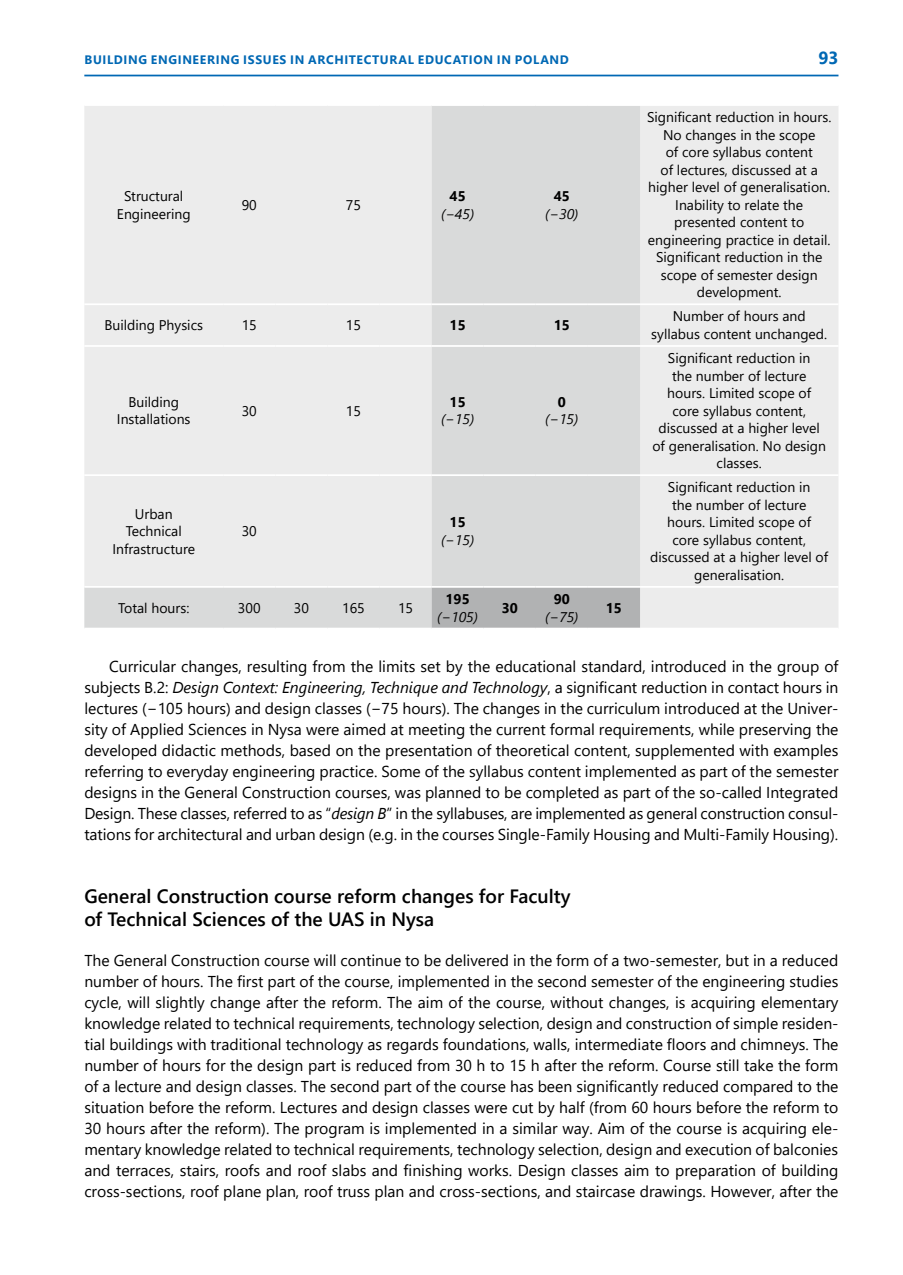
<style>
.page{position:relative;width:903px;height:1275px;background:#fff}
.page>*{position:absolute;margin:0;border:0;box-sizing:border-box;transform-origin:0 0}
.t1{font:600 19.25px/22.8px "Segoe UI";color:#000}
.t2{font:700 17.5px "Segoe UI";color:#0068b4}
.t3{font:15.75px/21px "Segoe UI";color:#000;text-align:justify}
.t4{font:14px/17.5px "Segoe UI";color:#000;text-align:center}
.t5{font:italic 14px "Segoe UI";color:#000}
.t6{font:700 14px "Segoe UI";color:#000}
.t7{font:700 12.25px "Segoe UI";letter-spacing:.055em;color:#0068b4}
.s1{font-style:italic}
</style>
<div class="page">
<hr style="left:84px;top:75px;width:754px;height:1px;background:#0068b4">
<div style="left:640px;top:106px;width:198px;height:522px;background:#ececec"></div>
<svg style="left:84px;top:106px;width:556px;height:522px;background:#e4e4e4"></svg>
<div style="left:432px;top:588px;width:208px;height:40px;background:#b1b2b3"></div>
<hr style="left:84px;top:303px;width:139px;height:2px;background:#fff">
<hr style="left:223px;top:303px;width:52px;height:2px;background:#fff">
<hr style="left:275px;top:303px;width:52px;height:2px;background:#fff">
<hr style="left:327px;top:303px;width:52px;height:2px;background:#fff">
<hr style="left:379px;top:303px;width:53px;height:2px;background:#fff">
<hr style="left:432px;top:303px;width:52px;height:2px;background:#fff">
<hr style="left:484px;top:303px;width:52px;height:2px;background:#fff">
<hr style="left:536px;top:303px;width:52px;height:2px;background:#fff">
<hr style="left:588px;top:303px;width:52px;height:2px;background:#fff">
<hr style="left:640px;top:303px;width:198px;height:2px;background:#fff">
<hr style="left:84px;top:345px;width:139px;height:2px;background:#fff">
<hr style="left:223px;top:345px;width:52px;height:2px;background:#fff">
<hr style="left:275px;top:345px;width:52px;height:2px;background:#fff">
<hr style="left:327px;top:345px;width:52px;height:2px;background:#fff">
<hr style="left:379px;top:345px;width:53px;height:2px;background:#fff">
<hr style="left:432px;top:345px;width:52px;height:2px;background:#fff">
<hr style="left:484px;top:345px;width:52px;height:2px;background:#fff">
<hr style="left:536px;top:345px;width:52px;height:2px;background:#fff">
<hr style="left:588px;top:345px;width:52px;height:2px;background:#fff">
<hr style="left:640px;top:345px;width:198px;height:2px;background:#fff">
<hr style="left:84px;top:474px;width:139px;height:2px;background:#fff">
<hr style="left:223px;top:474px;width:52px;height:2px;background:#fff">
<hr style="left:275px;top:474px;width:52px;height:2px;background:#fff">
<hr style="left:327px;top:474px;width:52px;height:2px;background:#fff">
<hr style="left:379px;top:474px;width:53px;height:2px;background:#fff">
<hr style="left:432px;top:474px;width:52px;height:2px;background:#fff">
<hr style="left:484px;top:474px;width:52px;height:2px;background:#fff">
<hr style="left:536px;top:474px;width:52px;height:2px;background:#fff">
<hr style="left:588px;top:474px;width:52px;height:2px;background:#fff">
<hr style="left:640px;top:474px;width:198px;height:2px;background:#fff">
<hr style="left:84px;top:586px;width:139px;height:2px;background:#fff">
<hr style="left:223px;top:586px;width:52px;height:2px;background:#fff">
<hr style="left:275px;top:586px;width:52px;height:2px;background:#fff">
<hr style="left:327px;top:586px;width:52px;height:2px;background:#fff">
<hr style="left:379px;top:586px;width:53px;height:2px;background:#fff">
<hr style="left:432px;top:586px;width:52px;height:2px;background:#fff">
<hr style="left:484px;top:586px;width:52px;height:2px;background:#fff">
<hr style="left:536px;top:586px;width:52px;height:2px;background:#fff">
<hr style="left:588px;top:586px;width:52px;height:2px;background:#fff">
<hr style="left:640px;top:586px;width:198px;height:2px;background:#fff">
<p class="t7" style="left:85px;top:49px;width:449px">BUILDING ENGIN EERING ISSUES IN ARCHITECTURAL EDUCATION IN POLAN</p>
<p class="t7" style="left:560px;top:49px;width:11px">D</p>
<p class="t2" style="left:818px;top:42px;width:21px">93</p>
<p class="t4" style="left:117px;top:186px;width:75px">Structural<br>Engineering</p>
<p class="t4" style="left:242px;top:195px;width:17px">90</p>
<p class="t4" style="left:346px;top:195px;width:17px">75</p>
<p class="t6" style="left:450px;top:183px;width:18px">45</p>
<p class="t5" style="left:441px;top:200px;width:35px">(−45)</p>
<p class="t6" style="left:554px;top:183px;width:18px">45</p>
<p class="t5" style="left:545px;top:200px;width:35px">(−30)</p>
<p class="t4" style="left:647px;top:107px;width:186px">Significant reduction in hours.<br>No changes in the scope<br>of core syllabus content<br>of lectures, discussed at a higher level of generalisation.<br>Inability to relate the presented content to engineering practice in detail.<br>Significant reduction in the scope of semester design development.</p>
<p class="t4" style="left:104px;top:315px;width:100px">Building Physics</p>
<p class="t4" style="left:242px;top:315px;width:17px">15</p>
<p class="t4" style="left:346px;top:315px;width:17px">15</p>
<p class="t6" style="left:450px;top:312px;width:18px">15</p>
<p class="t6" style="left:554px;top:312px;width:18px">15</p>
<p class="t4" style="left:651px;top:306px;width:177px">Number of hours and syllabus content unchanged.</p>
<p class="t4" style="left:117px;top:392px;width:75px">Building<br>Installations</p>
<p class="t4" style="left:242px;top:401px;width:17px">30</p>
<p class="t4" style="left:346px;top:401px;width:17px">15</p>
<p class="t6" style="left:450px;top:389px;width:18px">15</p>
<p class="t5" style="left:441px;top:406px;width:35px">(−15)</p>
<p class="t6" style="left:558px;top:389px;width:10px">0</p>
<p class="t5" style="left:545px;top:406px;width:35px">(−15)</p>
<p class="t4" style="left:112px;top:504px;width:84px">Urban<br>Technical<br>Infrastructure</p>
<p class="t4" style="left:242px;top:521px;width:17px">30</p>
<p class="t4" style="left:118px;top:598px;width:73px">Total hours:</p>
<p class="t4" style="left:238px;top:598px;width:24px">300</p>
<p class="t4" style="left:294px;top:598px;width:17px">30</p>
<p class="t4" style="left:342px;top:598px;width:24px">165</p>
<p class="t4" style="left:398px;top:598px;width:17px">15</p>
<p class="t6" style="left:450px;top:509px;width:18px">15</p>
<p class="t5" style="left:441px;top:527px;width:35px">(−15)</p>
<p class="t6" style="left:446px;top:586px;width:26px">195</p>
<p class="t5" style="left:437px;top:603px;width:42px">(−105)</p>
<p class="t6" style="left:502px;top:595px;width:18px">30</p>
<p class="t6" style="left:554px;top:586px;width:18px">90</p>
<p class="t5" style="left:545px;top:603px;width:35px">(−75)</p>
<p class="t6" style="left:606px;top:595px;width:18px">15</p>
<p class="t4" style="left:652px;top:348px;width:175px">Significant reduction in<br>the number of lecture hours. Limited scope of core syllabus content, discussed at a higher level of generalisation. No design classes.</p>
<p class="t4" style="left:650px;top:477px;width:179px">Significant reduction in<br>the number of lecture<br>hours. Limited scope of<br>core syllabus content, discussed at a higher level of generalisation.</p>
<p class="t3" style="left:84px;top:655px;width:756px;text-indent:25px">Curricular changes, resulting from the limits set by the educational standard, introduced in the group of subjects B.2: <span class="s1">Design Context: Engineering, Technique and Technology</span>, a significant reduction in contact hours in lectures (−105 hours) and design classes (−75 hours). The changes in the curriculum introduced at the Univer&shy;sity of Applied Sciences in Nysa were aimed at meeting the current formal requirements, while preserving the developed didactic methods, based on the presentation of theoretical content, supplemented with examples referring to everyday engineering practice. Some of the syllabus content implemented as part of the semester designs in the General Construction courses, was planned to be completed as part of the so-called Integrated Design. These classes, referred to as “<span class="s1">design B</span>” in the syllabuses, are implemented as general construction consul&shy;tations for architectural and urban design (e.g. in the courses Single-Family Housing and Multi-Family Housing).</p>
<p class="t1" style="left:84px;top:883px;width:488px">General Construction course reform changes for Faculty of Technical Sciences of the UAS in Nysa</p>
<p class="t3" style="left:84px;top:949px;width:756px">The General Construction course will continue to be delivered in the form of a two-semester, but in a reduced number of hours. The first part of the course, implemented in the second semester of the engineering studies cycle, will slightly change after the reform. The aim of the course, without changes, is acquiring elementary knowledge related to technical requirements, technology selection, design and construction of simple residen&shy;tial buildings with traditional technology as regards foundations, walls, intermediate floors and chimneys. The number of hours for the design part is reduced from 30 h to 15 h after the reform. Course still take the form of a lecture and design classes. The second part of the course has been significantly reduced compared to the situation before the reform. Lectures and design classes were cut by half (from 60 hours before the reform to 30 hours after the reform). The program is implemented in a similar way. Aim of the course is acquiring ele&shy;mentary knowledge related to technical requirements, technology selection, design and execution of balconies and terraces, stairs, roofs and roof slabs and finishing works. Design classes aim to preparation of building cross-sections, roof plane plan, roof truss plan and cross-sections, and staircase drawings. However, after the</p>
</div>
